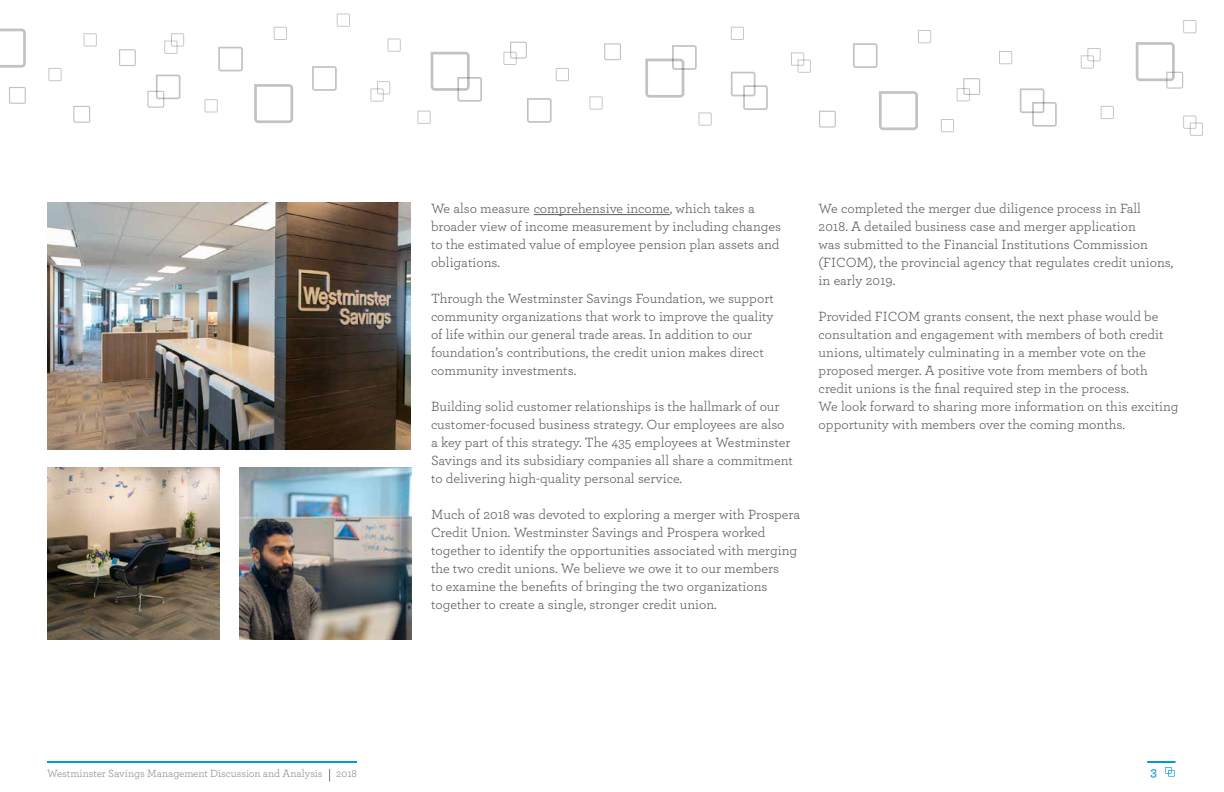
<style>
.page{position:relative;width:1224px;height:792px;background:#fff}
.page>*{position:absolute;margin:0;border:0;box-sizing:border-box;transform-origin:0 0}
.t1{font:14px/18px "Archer";color:#58595b}
.t2{font:600 13px "Archer";color:#09c}
.t3{font:11px "Archer";letter-spacing:-.005em;color:#8a8b8c}
</style>
<div class="page">
<svg style="left:1165px;top:767px;width:10px;height:10px"></svg>
<hr style="left:47px;top:761px;width:310px;height:2px;background:#009ccd">
<hr style="left:1147px;top:761px;width:29px;height:2px;background:#009ccd">
<svg style="left:329px;top:769px;width:1px;height:13px"></svg>
<svg style="left:879px;top:91px;width:39px;height:39px"></svg>
<svg style="left:254px;top:84px;width:39px;height:39px"></svg>
<svg style="left:119px;top:49px;width:17px;height:17px"></svg>
<svg style="left:604px;top:43px;width:17px;height:17px"></svg>
<svg style="left:9px;top:87px;width:17px;height:17px"></svg>
<svg style="left:819px;top:111px;width:17px;height:17px"></svg>
<svg style="left:1136px;top:42px;width:47px;height:47px"></svg>
<svg style="left:73px;top:106px;width:17px;height:17px"></svg>
<svg style="left:84px;top:33px;width:13px;height:14px"></svg>
<svg style="left:48px;top:68px;width:14px;height:13px"></svg>
<svg style="left:164px;top:33px;width:20px;height:21px"></svg>
<svg style="left:1081px;top:48px;width:20px;height:21px"></svg>
<svg style="left:370px;top:81px;width:20px;height:21px"></svg>
<svg style="left:205px;top:99px;width:13px;height:13px"></svg>
<svg style="left:918px;top:30px;width:13px;height:13px"></svg>
<svg style="left:941px;top:119px;width:13px;height:13px"></svg>
<svg style="left:999px;top:51px;width:13px;height:13px"></svg>
<svg style="left:1183px;top:20px;width:13px;height:13px"></svg>
<svg style="left:1101px;top:106px;width:13px;height:13px"></svg>
<svg style="left:417px;top:111px;width:14px;height:13px"></svg>
<svg style="left:274px;top:27px;width:13px;height:13px"></svg>
<svg style="left:589px;top:96px;width:14px;height:14px"></svg>
<svg style="left:337px;top:14px;width:13px;height:13px"></svg>
<svg style="left:556px;top:68px;width:13px;height:13px"></svg>
<svg style="left:698px;top:112px;width:14px;height:14px"></svg>
<svg style="left:791px;top:52px;width:20px;height:21px"></svg>
<svg style="left:1183px;top:116px;width:20px;height:20px"></svg>
<svg style="left:731px;top:27px;width:13px;height:13px"></svg>
<svg style="left:503px;top:42px;width:24px;height:23px"></svg>
<svg style="left:957px;top:78px;width:23px;height:23px"></svg>
<svg style="left:388px;top:39px;width:13px;height:13px"></svg>
<svg style="left:218px;top:47px;width:25px;height:24px"></svg>
<svg style="left:645px;top:45px;width:52px;height:53px"></svg>
<svg style="left:312px;top:66px;width:25px;height:25px"></svg>
<svg style="left:527px;top:98px;width:25px;height:25px"></svg>
<svg style="left:853px;top:43px;width:25px;height:25px"></svg>
<svg style="left:1020px;top:88px;width:37px;height:39px"></svg>
<svg style="left:731px;top:72px;width:37px;height:38px"></svg>
<svg style="left:431px;top:52px;width:51px;height:50px"></svg>
<svg style="left:147px;top:75px;width:34px;height:33px"></svg>
<svg style="left:0;top:29px;width:26px;height:39px"></svg>
<hr style="left:534px;top:214px;width:136px;height:1px;background:#58595b">
<img style="left:47px;top:202px;width:364px;height:247px">
<img style="left:47px;top:468px;width:173px;height:172px">
<img style="left:239px;top:468px;width:173px;height:172px">
<p class="t3" style="left:47px;top:766px;width:312px">Westminster Savings Management Discussion and Analysis 2018</p>
<p class="t1" style="left:431px;top:199px;width:352px">We also measure comprehensive income, which takes a broader view of income measurement by including changes to the estimated value of employee pension plan assets and obligations.</p>
<p class="t1" style="left:431px;top:289px;width:344px">Through the Westminster Savings Foundation, we support community organizations that work to improve the quality of life within our general trade areas. In addition to our foundation’s contributions, the credit union makes direct community investments.</p>
<p class="t1" style="left:431px;top:397px;width:363px">Building solid customer relationships is the hallmark of our customer-focused business strategy. Our employees are also a key part of this strategy. The 435 employees at Westminster Savings and its subsidiary companies all share a commitment to delivering high-quality personal service.</p>
<p class="t1" style="left:431px;top:505px;width:371px">Much of 2018 was devoted to exploring a merger with Prospera Credit Union. Westminster Savings and Prospera worked together to identify the opportunities associated with merging the two credit unions. We believe we owe it to our members<br>to examine the benefits of bringing the two organizations together to create a single, stronger credit union.</p>
<p class="t1" style="left:819px;top:199px;width:356px">We completed the merger due diligence process in Fall 2018. A detailed business case and merger application<br>was submitted to the Financial Institutions Commission (FICOM), the provincial agency that regulates credit unions, in early 2019.</p>
<p class="t1" style="left:819px;top:307px;width:361px">Provided FICOM grants consent, the next phase would be consultation and engagement with members of both credit unions, ultimately culminating in a member vote on the proposed merger. A positive vote from members of both credit unions is the final required step in the process.<br>We look forward to sharing more information on this exciting opportunity with members over the coming months.</p>
<p class="t2" style="left:1151px;top:762px;width:8px">3</p>
</div>
